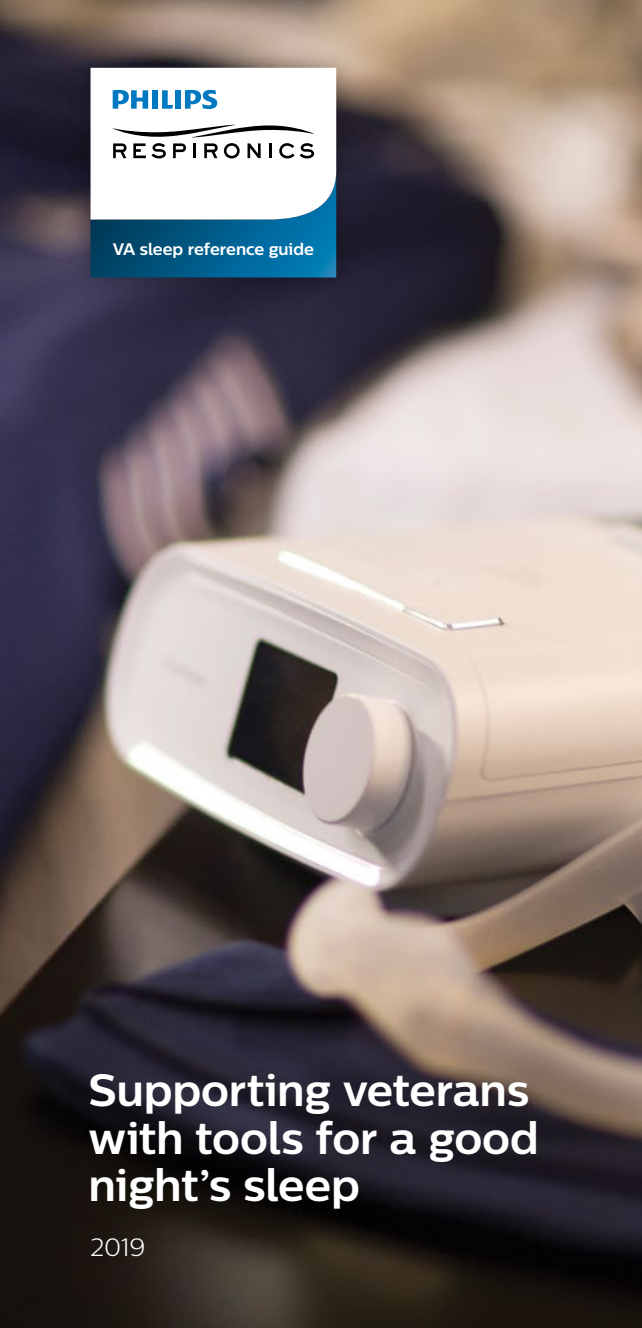
<style>
.page{position:relative;width:642px;height:1328px;background:#fff}
.page>*{position:absolute;margin:0;border:0;box-sizing:border-box;transform-origin:0 0}
.t1{font:700 45px/47.5px "Centrale Sans";letter-spacing:-.005em;color:#fff}
.t2{font:300 25px "Centrale Sans";color:#fff}
.t3{font:700 16.75px "Centrale Sans";letter-spacing:-.005em;color:#fff}
</style>
<div class="page">
<img style="left:0;top:0;width:641px;height:1328px">
<div style="left:63px;top:1045px;width:517px;height:207px;background:#000;opacity:.3"></div>
<img style="left:61px;top:38px;width:305px;height:269px">
<svg style="left:90px;top:219px;width:246px;height:58px;background:#025e8a"></svg>
<svg style="left:90px;top:68px;width:246px;height:151px"></svg>
<svg style="left:162px;top:90px;width:11px;height:19px"></svg>
<div style="left:152px;top:90px;width:6px;height:19px;background:#0079c1"></div>
<div style="left:175px;top:90px;width:5px;height:19px;background:#0079c1"></div>
<svg style="left:185px;top:90px;width:32px;height:19px"></svg>
<svg style="left:113px;top:90px;width:35px;height:19px"></svg>
<svg style="left:113px;top:124px;width:201px;height:34px"></svg>
<p class="t3" style="left:113px;top:239px;width:202px">VA sleep reference guide</p>
<p class="t1" style="left:88px;top:1065px;width:451px">Supporting veterans with tools for a good night’s sleep</p>
<p class="t2" style="left:90px;top:1232px;width:57px">2019</p>
</div>
